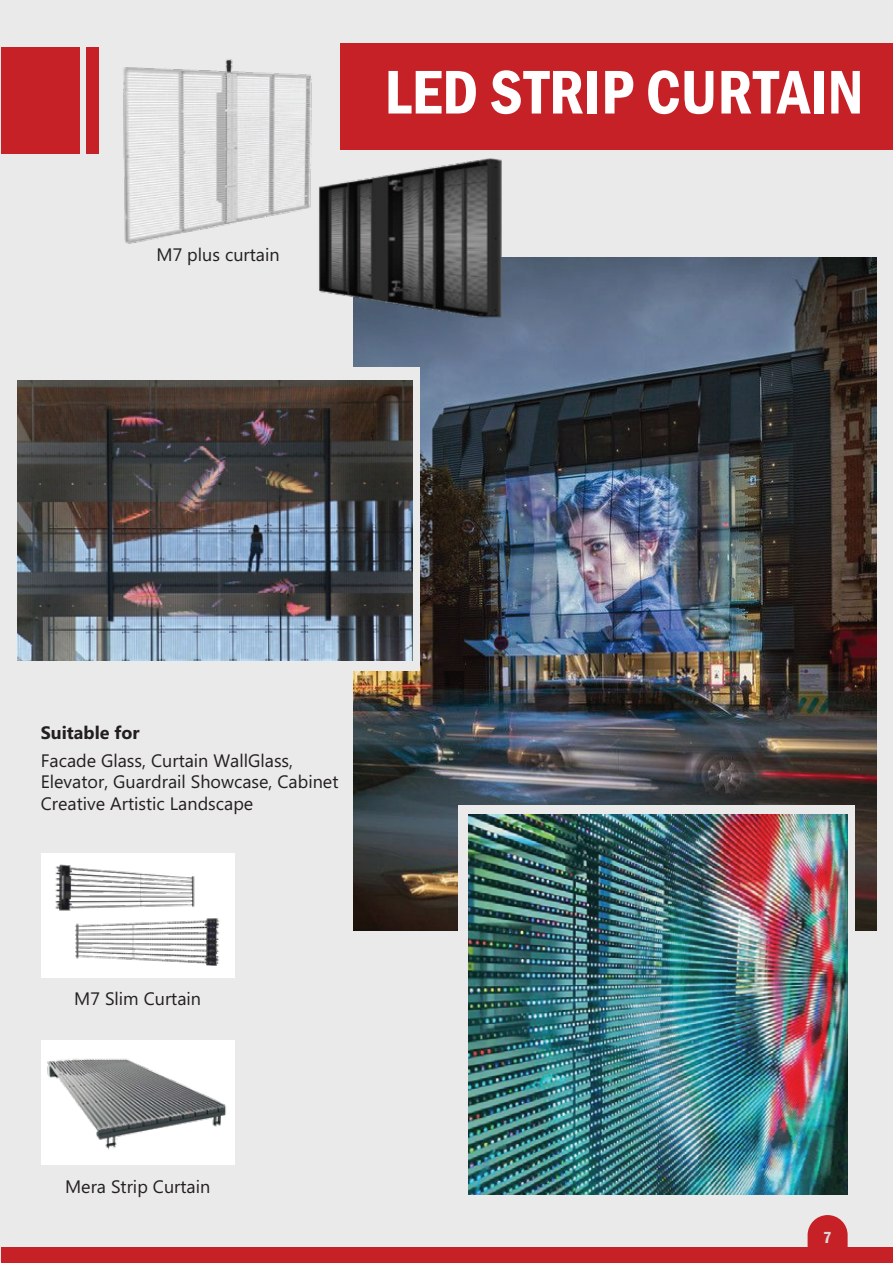
<style>
.page{position:relative;width:893px;height:1263px;background:#fff}
.page>*{position:absolute;margin:0;border:0;box-sizing:border-box;transform-origin:0 0}
.t1{font:600 condensed 63.9px "Franklin Gothic";color:#fff}
.t2{font:18px/21.6px "Microsoft Phags Pa";color:#231f20}
.t3{font:700 18px "Microsoft Phags Pa";color:#231f20}
.t4{font:600 condensed 16.5px "Franklin Gothic";color:#d9d9d8}
</style>
<div class="page">
<div style="left:1px;top:0;width:892px;height:1263px;background:#eaeaea"></div>
<div style="left:1px;top:1247px;width:892px;height:16px;background:#c62127"></div>
<div style="left:2px;top:47px;width:78px;height:106px;background:#c62127"></div>
<div style="left:86px;top:47px;width:13px;height:106px;background:#c62127"></div>
<svg style="left:808px;top:1215px;width:40px;height:32px"></svg>
<div style="left:340px;top:43px;width:553px;height:106px;background:#c62127"></div>
<div style="left:41px;top:853px;width:194px;height:124px;background:#fff"></div>
<img style="left:46px;top:864px;width:183px;height:114px">
<img style="left:41px;top:1040px;width:194px;height:125px">
<img style="left:353px;top:257px;width:523px;height:674px">
<img style="left:123px;top:59px;width:406px;height:334px">
<div style="left:30px;top:367px;width:390px;height:304px;background:#eaeaea"></div>
<img style="left:17px;top:380px;width:395px;height:280px">
<div style="left:459px;top:806px;width:396px;height:396px;background:#eaeaea"></div>
<img style="left:468px;top:815px;width:380px;height:379px">
<p class="t2" style="left:157px;top:243px;width:125px">M7 plus curtain</p>
<h1 class="t1" style="left:384px;top:49px;width:480px">LED STRIP CURTAIN</h1>
<p class="t3" style="left:41px;top:720px;width:100px">Suitable for</p>
<p class="t2" style="left:41px;top:749px;width:299px">Facade Glass, Curtain WallGlass,<br>Elevator, Guardrail Showcase, Cabinet<br>Creative Artistic Landscape</p>
<p class="t2" style="left:74px;top:986px;width:128px">M7 Slim Curtain</p>
<p class="t2" style="left:65px;top:1175px;width:147px">Mera Strip Curtain</p>
<p class="t4" style="left:823px;top:1226px;width:10px">7</p>
</div>
